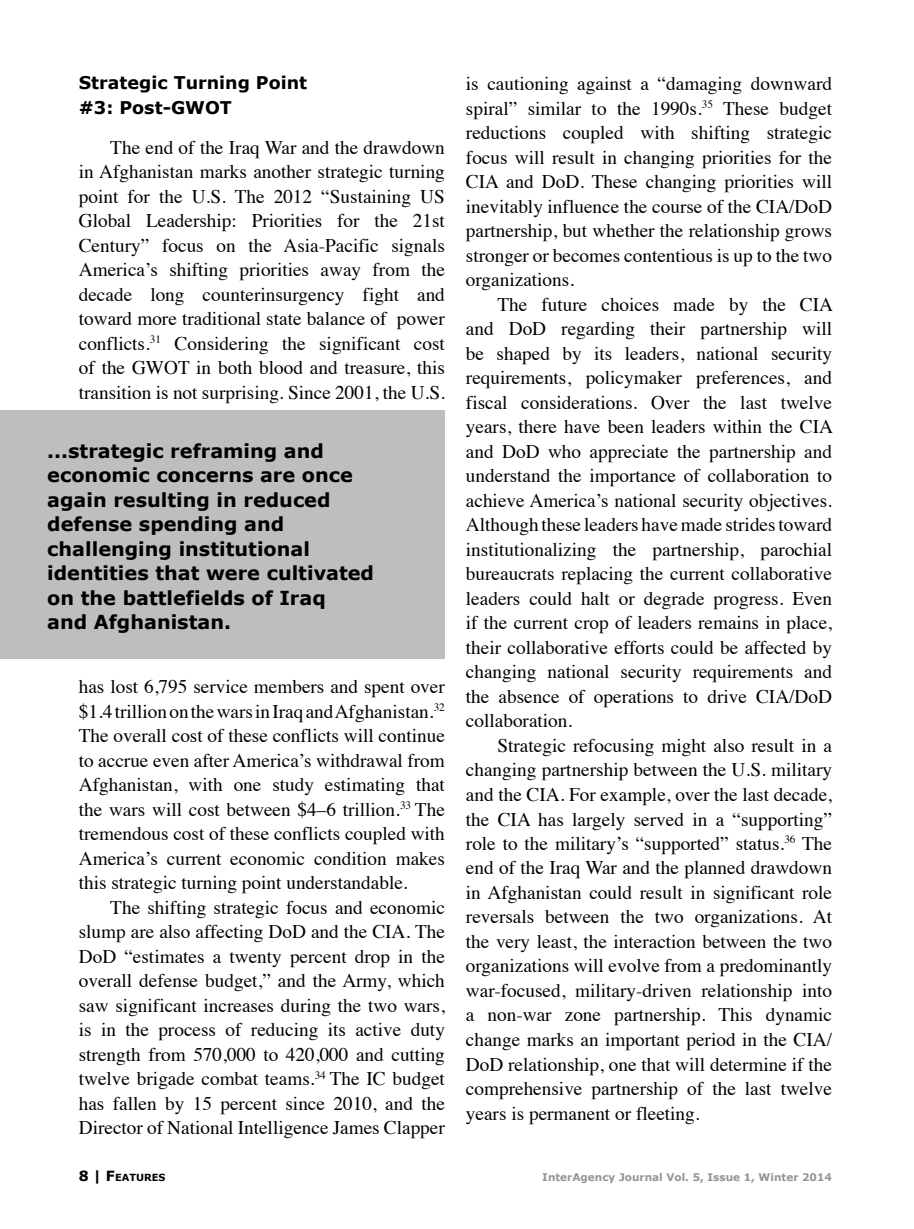
<style>
.page{position:relative;width:914px;height:1229px;background:#fff}
.page>*{position:absolute;margin:0;border:0;box-sizing:border-box;transform-origin:0 0}
.t1{font:19.25px/24.5px "Times";color:#000;text-align:justify}
.t2{font:700 19.25px/24.5px "Verdana";color:#000}
.t3{font:700 17.5px/24.5px "Verdana";color:#000}
.t4{font:700 10.5px "Verdana";color:#939598}
.t5{font:700 9.8px "Verdana";color:#000}
.s1{font-size:14px}
</style>
<div class="page">
<div style="left:0;top:410px;width:445px;height:248px;background:#bcbec0"></div>
<p class="t3" style="left:79px;top:70px;width:230px">Strategic Turning Point #3: Post-GWOT</p>
<p class="t1" style="left:79px;top:133px;width:367px;text-indent:31px">The end of the Iraq War and the drawdown in Afghanistan marks another strategic turning point for the U.S. The 2012 “Sustaining US Global Leadership: Priorities for the 21st Century” focus on the Asia-Pacific signals America’s shifting priorities away from the decade long counterinsurgency fight and toward more traditional state balance of power conflicts.<sup>31</sup> Considering the significant cost of the GWOT in both blood and treasure, this transition is not surprising. Since 2001, the U.S.</p>
<p class="t2" style="left:47px;top:437px;width:328px">...strategic reframing and economic concerns are once again resulting in reduced defense spending and challenging institutional identities that were cultivated on the battlefields of Iraq<br>and Afghanistan.</p>
<p class="t1" style="left:79px;top:672px;width:367px">has lost 6,795 service members and spent over $1.4 trillion on the wars in Iraq and Afghanistan.<sup>32<br></sup>The overall cost of these conflicts will continue to accrue even after America’s withdrawal from Afghanistan, with one study estimating that the wars will cost between $4–6 trillion.<sup>33</sup> The tremendous cost of these conflicts coupled with America’s current economic condition makes this strategic turning point understandable.</p>
<p class="t1" style="left:79px;top:893px;width:367px;text-indent:32px">The shifting strategic focus and economic slump are also affecting DoD and the CIA. The DoD “estimates a twenty percent drop in the overall defense budget,” and the Army, which saw significant increases during the two wars, is in the process of reducing its active duty strength from 570,000 to 420,000 and cutting twelve brigade combat teams.<sup>34</sup> The IC budget has fallen by 15 percent since 2010, and the Director of National Intelligence James Clapper</p>
<p class="t1" style="left:466px;top:70px;width:367px">is cautioning against a “damaging downward spiral” similar to the 1990s.<sup>35</sup> These budget reductions coupled with shifting strategic focus will result in changing priorities for the CIA and DoD. These changing priorities will inevitably influence the course of the CIA/DoD partnership, but whether the relationship grows stronger or becomes contentious is up to the two organizations.</p>
<p class="t1" style="left:466px;top:290px;width:368px;text-indent:31px">The future choices made by the CIA and DoD regarding their partnership will be shaped by its leaders, national security requirements, policymaker preferences, and fiscal considerations. Over the last twelve years, there have been leaders within the CIA and DoD who appreciate the partnership and understand the importance of collaboration to achieve America’s national security objectives.<br>Although these leaders have made strides toward institutionalizing the partnership, parochial bureaucrats replacing the current collaborative leaders could halt or degrade progress. Even if the current crop of leaders remains in place, their collaborative efforts could be affected by changing national security requirements and the absence of operations to drive CIA/DoD collaboration.</p>
<p class="t1" style="left:466px;top:731px;width:367px;text-indent:31px">Strategic refocusing might also result in a changing partnership between the U.S. military and the CIA. For example, over the last decade, the CIA has largely served in a “supporting” role to the military’s “supported” status.<sup>36</sup> The end of the Iraq War and the planned drawdown in Afghanistan could result in significant role reversals between the two organizations. At the very least, the interaction between the two organizations will evolve from a predominantly war-focused, military-driven relationship into a non-war zone partnership. This dynamic change marks an important period in the CIA/ DoD relationship, one that will determine if the comprehensive partnership of the last twelve years is permanent or fleeting.</p>
<p class="t5" style="left:79px;top:1171px;width:88px"><span class="s1">8 |</span> <span class="s1">F</span>EATURES</p>
<p class="t4" style="left:542px;top:1170px;width:291px">InterAgency Journal Vol. 5, Issue 1, Winter 2014</p>
</div>
